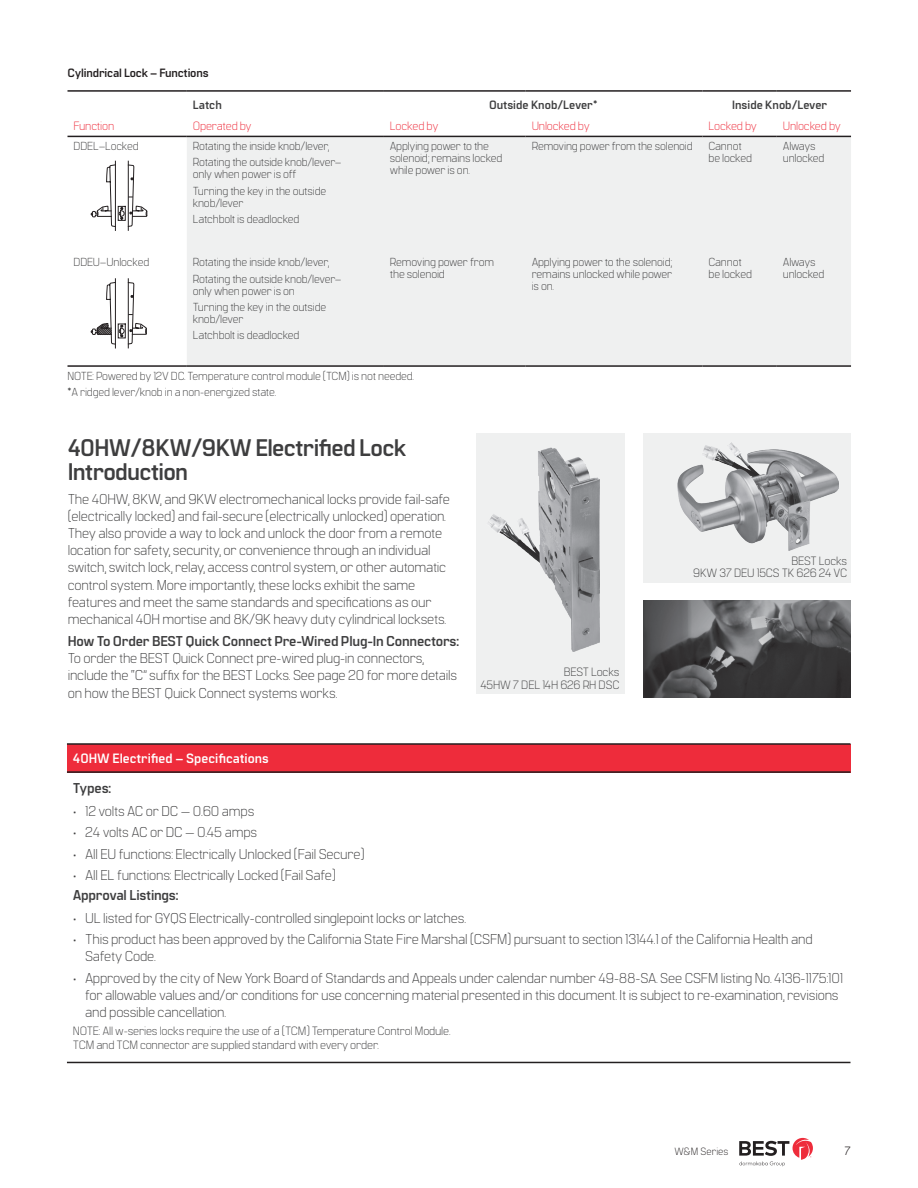
<style>
.page{position:relative;width:918px;height:1188px;background:#fff}
.page>*{position:absolute;margin:0;border:0;box-sizing:border-box;transform-origin:0 0}
.Sub_Head{font:700 24px/24px "Manifold CF";letter-spacing:-.03em;color:#3e3e3f}
.Body{font:300 14.25px/17.1px "Manifold CF";letter-spacing:-.015em;color:#3e3e3f}
.Body-2{font:700 14.25px "Manifold CF";letter-spacing:-.015em;color:#3e3e3f}
.Chart_heading{font:700 13.5px "Manifold CF";color:#fff}
.Disclaimer{font:300 12px "Manifold CF";letter-spacing:-.015em;color:#3e3e3f}
.Photo_Caption{font:300 12px "Manifold CF";letter-spacing:-.015em;color:#3e3e3f}
.Table_header_-_RED{font:300 12px "Manifold CF";letter-spacing:-.015em;color:#ee2c3b}
.Table_Subheader_Black{font:700 12px "Manifold CF";color:#3e3e3f}
.Product_Subhead{font:700 12px "Manifold CF";letter-spacing:-.015em;color:#231f20}
.t1{font:12px "Manifold CF";color:#231f20}
.Table_Body{font:300 11.7px/12px "Manifold CF";letter-spacing:-.015em;color:#3e3e3f}
.t2{font:300 10.5px "Manifold CF";color:#231f20}
.s1{font-weight:700}
</style>
<div class="page">
<svg style="left:739px;top:1138px;width:74px;height:28px"></svg>
<div style="left:476px;top:434px;width:149px;height:260px;background:#eff0f0"></div>
<div style="left:643px;top:434px;width:208px;height:149px;background:#eff0f0"></div>
<img style="left:643px;top:600px;width:208px;height:98px">
<div style="left:187px;top:137px;width:664px;height:228px;background:#eff0f0"></div>
<hr style="left:68px;top:136px;width:119px;height:1px;background:#231f20">
<hr style="left:187px;top:136px;width:197px;height:1px;background:#231f20">
<hr style="left:384px;top:136px;width:142px;height:1px;background:#231f20">
<hr style="left:526px;top:136px;width:177px;height:1px;background:#231f20">
<hr style="left:703px;top:136px;width:74px;height:1px;background:#231f20">
<hr style="left:777px;top:136px;width:74px;height:1px;background:#231f20">
<hr style="left:68px;top:90px;width:119px;height:2px;background:#231f20">
<hr style="left:187px;top:90px;width:197px;height:2px;background:#231f20">
<hr style="left:384px;top:90px;width:142px;height:2px;background:#231f20">
<hr style="left:526px;top:90px;width:177px;height:2px;background:#231f20">
<hr style="left:703px;top:90px;width:74px;height:2px;background:#231f20">
<hr style="left:777px;top:90px;width:74px;height:2px;background:#231f20">
<hr style="left:68px;top:365px;width:119px;height:2px;background:#231f20">
<hr style="left:187px;top:365px;width:197px;height:2px;background:#231f20">
<hr style="left:384px;top:365px;width:142px;height:2px;background:#231f20">
<hr style="left:526px;top:365px;width:177px;height:2px;background:#231f20">
<hr style="left:703px;top:365px;width:74px;height:2px;background:#231f20">
<hr style="left:777px;top:365px;width:74px;height:2px;background:#231f20">
<svg style="left:91px;top:160px;width:56px;height:71px"></svg>
<hr style="left:128px;top:278px;width:1px;height:70px;background:#231f20">
<hr style="left:115px;top:278px;width:1px;height:71px;background:#231f20">
<svg style="left:91px;top:282px;width:56px;height:67px"></svg>
<img style="left:488px;top:448px;width:111px;height:203px">
<img style="left:677px;top:433px;width:161px;height:117px">
<div style="left:67px;top:744px;width:783px;height:28px;background:#ee2c3b"></div>
<hr style="left:67px;top:743px;width:783px;height:2px;background:#231f20">
<hr style="left:67px;top:771px;width:783px;height:2px;background:#231f20">
<hr style="left:67px;top:1062px;width:783px;height:1px;background:#231f20">
<p class="Product_Subhead" style="left:68px;top:66px;width:143px">Cylindrical Lock – Functions</p>
<p class="Table_Subheader_Black" style="left:193px;top:98px;width:31px">Latch</p>
<p class="Table_Subheader_Black" style="left:489px;top:98px;width:110px">Outside Knob/Lever*</p>
<p class="Table_Subheader_Black" style="left:732px;top:98px;width:97px">Inside Knob/Lever</p>
<p class="Table_header_-_RED" style="left:74px;top:119px;width:42px">Function</p>
<p class="Table_header_-_RED" style="left:193px;top:119px;width:60px">Operated by</p>
<p class="Table_header_-_RED" style="left:390px;top:119px;width:50px">Locked by</p>
<p class="Table_header_-_RED" style="left:532px;top:119px;width:60px">Unlocked by</p>
<p class="Table_header_-_RED" style="left:709px;top:119px;width:50px">Locked by</p>
<p class="Table_header_-_RED" style="left:783px;top:119px;width:60px">Unlocked by</p>
<p class="Table_Body" style="left:74px;top:140px;width:67px">DDEL–Locked</p>
<p class="Table_Body" style="left:193px;top:140px;width:138px">Rotating the inside knob/lever,</p>
<p class="Table_Body" style="left:193px;top:156px;width:150px">Rotating the outside knob/lever– only when power is off</p>
<p class="Table_Body" style="left:193px;top:185px;width:135px">Turning the key in the outside knob/lever</p>
<p class="Table_Body" style="left:193px;top:213px;width:108px">Latchbolt is deadlocked</p>
<p class="Table_Body" style="left:390px;top:140px;width:114px">Applying power to the solenoid; remains locked while power is on.</p>
<p class="Table_Body" style="left:532px;top:140px;width:163px">Removing power from the solenoid</p>
<p class="Table_Body" style="left:709px;top:140px;width:45px">Cannot be locked</p>
<p class="Table_Body" style="left:783px;top:140px;width:43px">Always unlocked</p>
<p class="Table_Body" style="left:74px;top:256px;width:77px">DDEU–Unlocked</p>
<p class="Table_Body" style="left:193px;top:256px;width:138px">Rotating the inside knob/lever,</p>
<p class="Table_Body" style="left:193px;top:273px;width:150px">Rotating the outside knob/lever– only when power is on</p>
<p class="Table_Body" style="left:193px;top:301px;width:135px">Turning the key in the outside knob/lever</p>
<p class="Table_Body" style="left:193px;top:329px;width:108px">Latchbolt is deadlocked</p>
<p class="Table_Body" style="left:390px;top:256px;width:106px">Removing power from the solenoid</p>
<p class="Table_Body" style="left:532px;top:256px;width:142px;text-align:justify">Applying power to the solenoid; remains unlocked while power is on.</p>
<p class="Table_Body" style="left:709px;top:256px;width:45px">Cannot be locked</p>
<p class="Table_Body" style="left:783px;top:256px;width:43px">Always unlocked</p>
<p class="Table_Body" style="left:68px;top:370px;width:348px">NOTE: Powered by 12V DC. Temperature control module (TCM) is not needed.</p>
<p class="Table_Body" style="left:68px;top:386px;width:210px">*A ridged lever/knob in a non-energized state.</p>
<p class="Sub_Head" style="left:68px;top:437px;width:340px">40HW/8KW/9KW Electrified Lock<br>Introduction</p>
<p class="Body" style="left:68px;top:491px;width:384px">The 40HW, 8KW, and 9KW electromechanical locks provide fail-safe (electrically locked) and fail-secure (electrically unlocked) operation.<br>They also provide a way to lock and unlock the door from a remote location for safety, security, or convenience through an individual switch, switch lock, relay, access control system, or other automatic control system. More importantly, these locks exhibit the same features and meet the same standards and specifications as our mechanical 40H mortise and 8K/9K heavy duty cylindrical locksets.</p>
<p class="Body" style="left:68px;top:633px;width:393px"><span class="s1">How To Order BEST Quick Connect Pre-Wired Plug-In Connectors:<br></span>To order the BEST Quick Connect pre-wired plug-in connectors, include the “C” suffix for the BEST Locks. See page 20 for more details on how the BEST Quick Connect systems works.</p>
<p class="Photo_Caption" style="left:564px;top:665px;width:57px">BEST Locks</p>
<p class="Photo_Caption" style="left:480px;top:678px;width:141px">45HW 7 DEL 14H 626 RH DSC</p>
<p class="Photo_Caption" style="left:792px;top:553px;width:57px">BEST Locks</p>
<p class="Photo_Caption" style="left:693px;top:566px;width:155px">9KW 37 DEU 15CS TK 626 24 VC</p>
<p class="Chart_heading" style="left:73px;top:751px;width:197px">40HW Electrified – Specifications</p>
<p class="Body-2" style="left:73px;top:780px;width:40px">Types:</p>
<p class="Body" style="left:73px;top:802px;width:183px">• 12 volts AC or DC — 0.60 amps</p>
<p class="Body" style="left:73px;top:824px;width:186px">• 24 volts AC or DC — 0.45 amps</p>
<p class="Body" style="left:73px;top:845px;width:293px">• All EU functions: Electrically Unlocked (Fail Secure)</p>
<p class="Body" style="left:73px;top:867px;width:264px">• All EL functions: Electrically Locked (Fail Safe)</p>
<p class="Body-2" style="left:73px;top:887px;width:107px">Approval Listings:</p>
<p class="Body" style="left:73px;top:909px;width:395px">• UL listed for GYQS Electrically-controlled singlepoint locks or latches.</p>
<p class="Body" style="left:85px;top:931px;width:729px;text-indent:-12px">• This product has been approved by the California State Fire Marshal (CSFM) pursuant to section 13144.1 of the California Health and<br>Safety Code.</p>
<p class="Body" style="left:85px;top:969px;width:759px;text-indent:-12px">• Approved by the city of New York Board of Standards and Appeals under calendar number 49-88-SA. See CSFM listing No. 4136-1175:101 for allowable values and/or conditions for use concerning material presented in this document. It is subject to re-examination, revisions and possible cancellation.</p>
<p class="Disclaimer" style="left:73px;top:1023px;width:379px">NOTE: All w-series locks require the use of a (TCM) Temperature Control Module.</p>
<p class="Disclaimer" style="left:73px;top:1038px;width:307px">TCM and TCM connector are supplied standard with every order.</p>
<p class="t2" style="left:674px;top:1145px;width:56px">W&amp;M Series</p>
<p class="t1" style="left:844px;top:1144px;width:8px">7</p>
</div>
